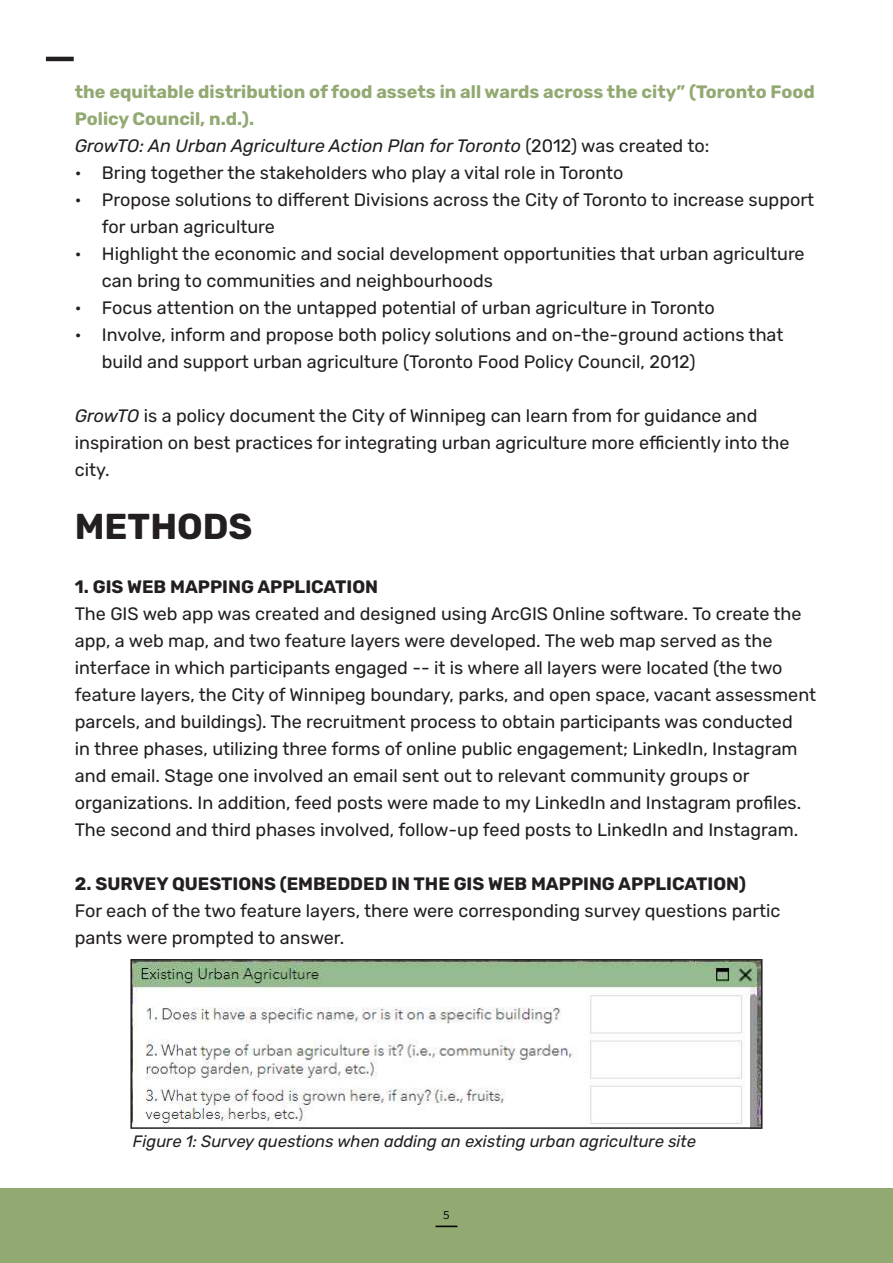
<style>
.page{position:relative;width:893px;height:1263px;background:#fff}
.page>*{position:absolute;margin:0;border:0;box-sizing:border-box;transform-origin:0 0}
.t1{font:700 36px "Rubik";color:#231f20}
.t2{font:18px/27px "Rubik";color:#231f20}
.t3{font:700 18px/27px "Rubik";color:#92a972}
.t4{font:700 18px "Rubik";color:#231f20}
.t5{font:italic 16.5px "Rubik";color:#231f20}
.t6{font:12px "Source Code Pro";color:#040503}
.s1{font-weight:400;font-style:italic;color:#231f20}
.s2{font-weight:400;color:#231f20}
.s3{font-style:italic}
</style>
<div class="page">
<div style="left:0;top:1189px;width:893px;height:74px;background:#92a972"></div>
<hr style="left:46px;top:57px;width:28px;height:4px;background:#231f20">
<hr style="left:435px;top:1225px;width:22px;height:2px;background:#040503">
<img style="left:133px;top:962px;width:626px;height:164px">
<div style="left:130px;top:959px;width:632px;height:170px;border:2px solid #231f20"></div>
<p class="t3" style="left:75px;top:79px;width:741px">the equitable distribution of food assets in all wards across the city” (Toronto Food<br>Policy Council, n.d.).<br><span class="s1">GrowTO: An Urban Agriculture Action Plan for Toronto</span> <span class="s2">(2012) was created to:</span></p>
<p class="t2" style="left:75px;top:160px;width:550px">• Bring together the stakeholders who play a vital role in Toronto</p>
<p class="t2" style="left:102px;top:187px;width:714px;text-indent:-27px">• Propose solutions to different Divisions across the City of Toronto to increase support for urban agriculture</p>
<p class="t2" style="left:102px;top:241px;width:704px;text-indent:-27px">• Highlight the economic and social development opportunities that urban agriculture can bring to communities and neighbourhoods</p>
<p class="t2" style="left:75px;top:295px;width:642px">• Focus attention on the untapped potential of urban agriculture in Toronto</p>
<p class="t2" style="left:102px;top:322px;width:683px;text-indent:-27px">• Involve, inform and propose both policy solutions and on-the-ground actions that build and support urban agriculture (Toronto Food Policy Council, 2012)</p>
<p class="t2" style="left:75px;top:403px;width:716px"><span class="s3">GrowTO</span> is a policy document the City of Winnipeg can learn from for guidance and inspiration on best practices for integrating urban agriculture more efficiently into the city.</p>
<h1 class="t1" style="left:75px;top:511px;width:179px">METHODS</h1>
<p class="t4" style="left:75px;top:576px;width:305px">1. GIS WEB MAPPING APPLICATION</p>
<p class="t2" style="left:75px;top:601px;width:743px">The GIS web app was created and designed using ArcGIS Online software. To create the app, a web map, and two feature layers were developed. The web map served as the interface in which participants engaged -- it is where all layers were located (the two feature layers, the City of Winnipeg boundary, parks, and open space, vacant assessment parcels, and buildings). The recruitment process to obtain participants was conducted<br>in three phases, utilizing three forms of online public engagement; LinkedIn, Instagram and email. Stage one involved an email sent out to relevant community groups or organizations. In addition, feed posts were made to my LinkedIn and Instagram profiles.<br>The second and third phases involved, follow-up feed posts to LinkedIn and Instagram.</p>
<p class="t4" style="left:75px;top:873px;width:673px">2. SURVEY QUESTIONS (EMBEDDED IN THE GIS WEB MAPPING APPLICATION)</p>
<p class="t2" style="left:75px;top:898px;width:707px">For each of the two feature layers, there were corresponding survey questions partic pants were prompted to answer.</p>
<p class="t5" style="left:133px;top:1134px;width:565px">Figure 1: Survey questions when adding an existing urban agriculture site</p>
<p class="t6" style="left:443px;top:1206px;width:9px">5</p>
</div>
